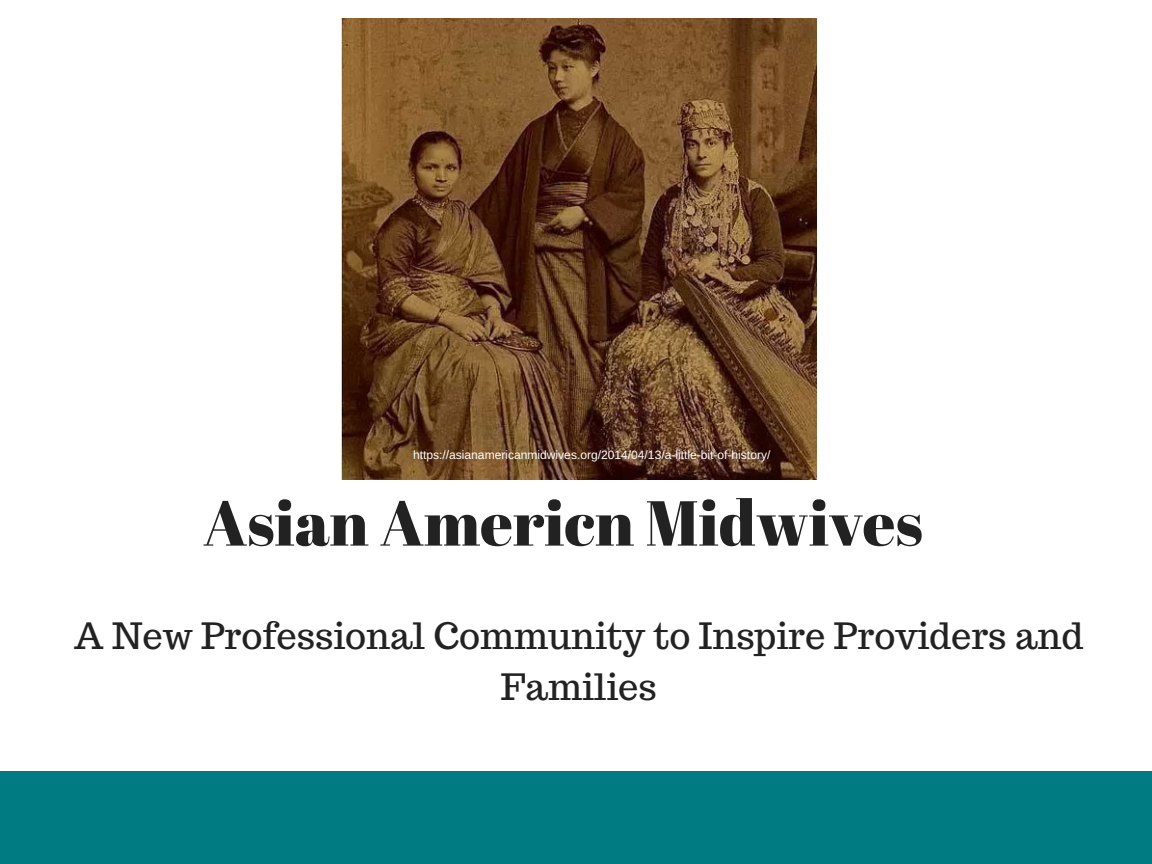
<style>
.page{position:relative;width:1152px;height:864px;background:#fff}
.page>*{position:absolute;margin:0;border:0;box-sizing:border-box;transform-origin:0 0}
.t1{font:63.45px "Abril Fatface";color:#222}
.t2{font:36.3px/50.7px "Trocchi";color:#222;text-align:center}
.t3{font:12px "Arimo";color:#fff}
</style>
<div class="page">
<div style="left:0;top:772px;width:1152px;height:92px;background:#007b82"></div>
<img style="left:341px;top:18px;width:476px;height:461px">
<p class="t3" style="left:413px;top:448px;width:359px">https://asianamericanmidwives.org/2014/04/13/a-little-bit-of-history/</p>
<h1 class="t1" style="left:203px;top:478px;width:721px">Asian Americn Midwives</h1>
<h2 class="t2" style="left:74px;top:610px;width:1011px">A New Professional Community to Inspire Providers and<br>Families</h2>
</div>
